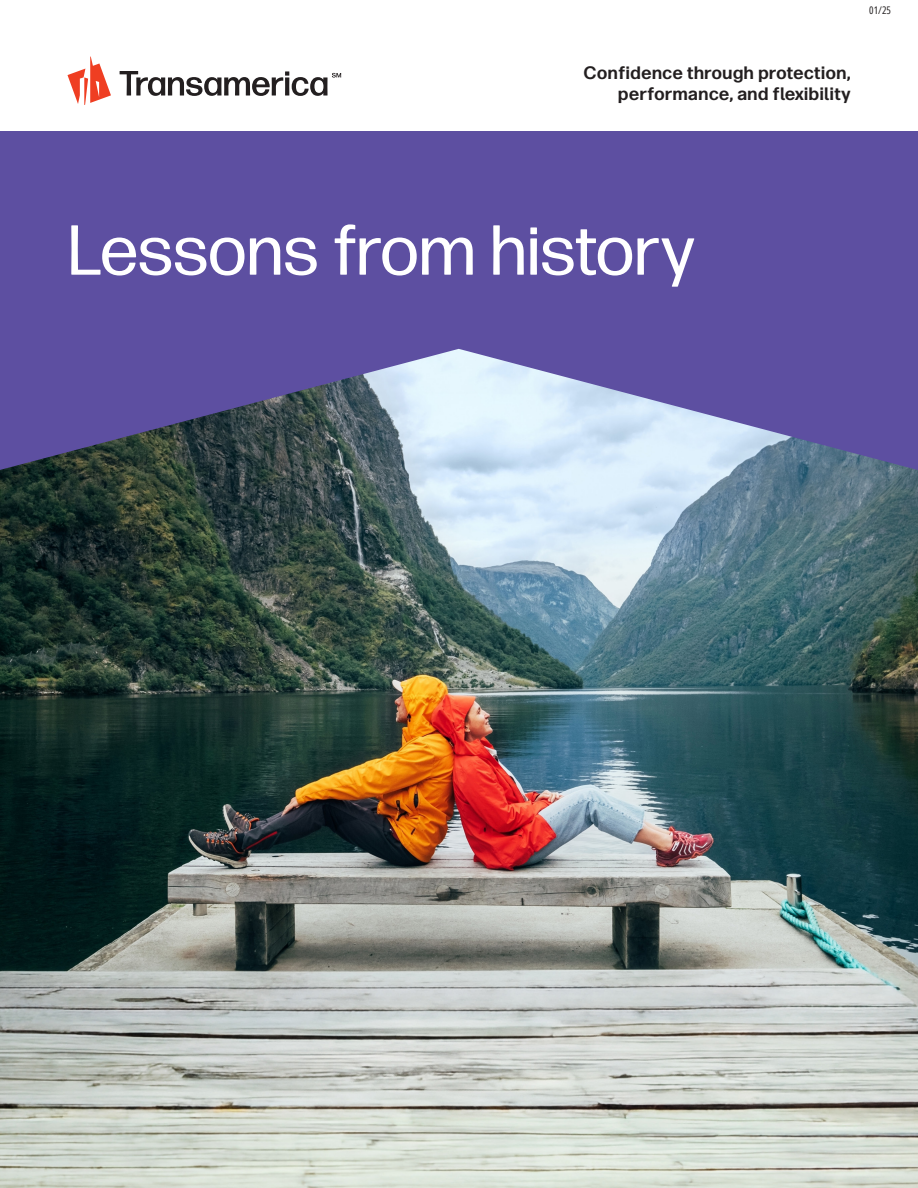
<style>
.page{position:relative;width:918px;height:1188px;background:#fff}
.page>*{position:absolute;margin:0;border:0;box-sizing:border-box;transform-origin:0 0}
.TA_Title_1_70pt{font:70.5px "Forever Forma Heading";letter-spacing:-.01em;color:#fff}
.TA_Eyebrow_RIGHT{font:700 18px/21.6px "Forever Forma Body Text";color:#231f20;text-align:right}
.TA_Date_7pt{font:10.5px "Open Sans Condensed";color:#231f20}
</style>
<div class="page">
<div style="left:0;top:131px;width:918px;height:1057px;background:#5d4fa1"></div>
<img style="left:0;top:349px;width:918px;height:839px">
<svg style="left:68px;top:56px;width:43px;height:49px"></svg>
<svg style="left:120px;top:71px;width:221px;height:25px"></svg>
<p class="TA_Date_7pt" style="left:869px;top:3px;width:23px">01/25</p>
<h3 class="TA_Eyebrow_RIGHT" style="left:584px;top:60px;width:269px">Confidence through protection, performance, and flexibility</h3>
<h1 class="TA_Title_1_70pt" style="left:68px;top:201px;width:629px">Lessons from history</h1>
</div>
